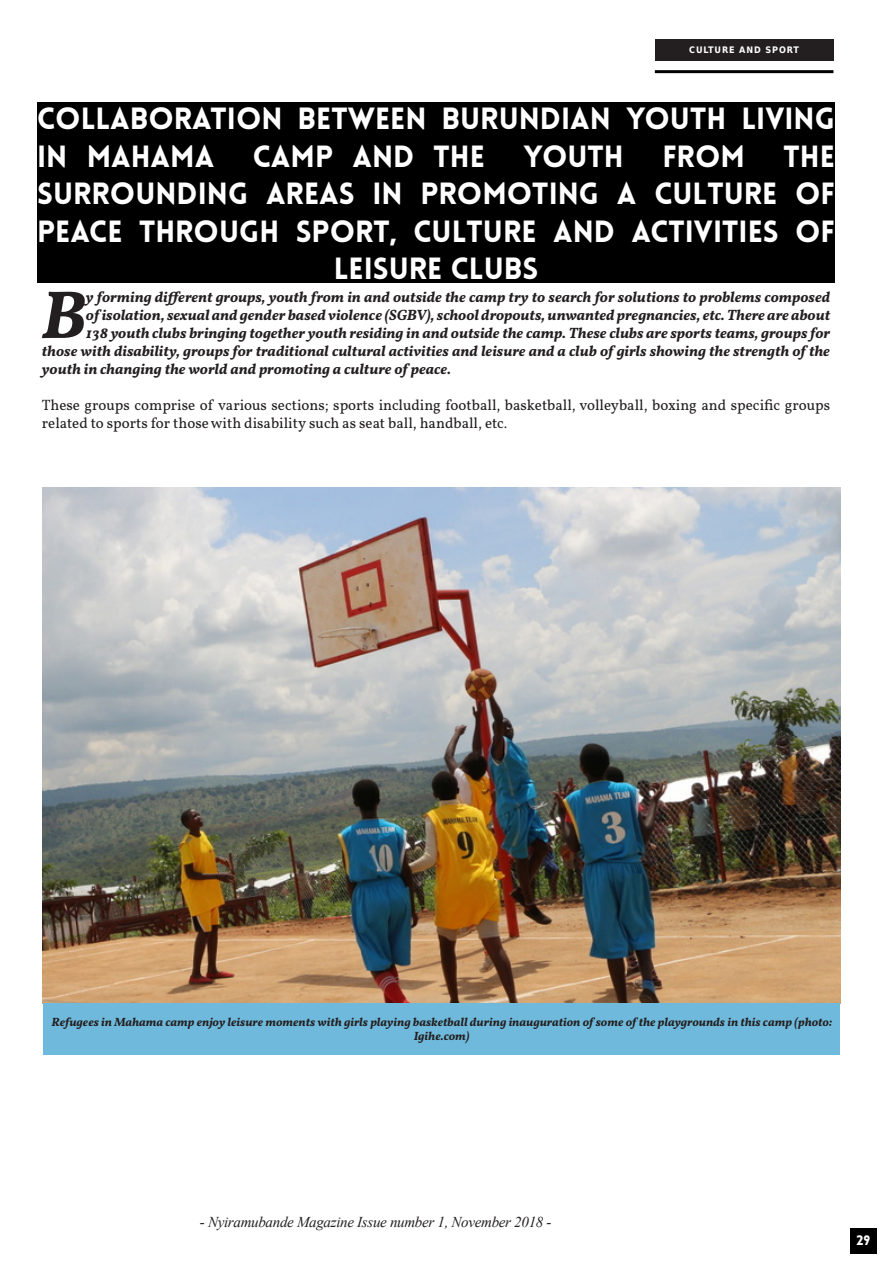
<style>
.page{position:relative;width:893px;height:1263px;background:#fff}
.page>*{position:absolute;margin:0;border:0;box-sizing:border-box;transform-origin:0 0}
.t1{font:italic 600 67.95px "Vollkorn";color:#231f20}
.Intro{font:900 30px/37.5px "Lovelo";color:#fff}
.t2{font:italic 600 15px "Vollkorn";color:#231f20}
.t3{font:15px/18px "Vollkorn";color:#231f20}
.t4{font:italic 15px "Times New Roman";letter-spacing:-.02em;color:#231f20}
.t5{font:900 13.5px "Lovelo";color:#fff}
.Subheading{font:italic 600 12px/14.4px "Vollkorn";color:#231f20;text-align:center}
.Brief_title{font:700 9px "DejaVu Sans Condensed";letter-spacing:.1em;color:#fff}
</style>
<div class="page">
<svg style="left:850px;top:1228px;width:27px;height:25px"></svg>
<hr style="left:655px;top:70px;width:178px;height:3px;background:#000">
<div style="left:37px;top:103px;width:798px;height:180px;background:#000"></div>
<img style="left:43px;top:488px;width:797px;height:515px">
<div style="left:655px;top:39px;width:178px;height:21px;background:#231f20"></div>
<div style="left:43px;top:1003px;width:797px;height:51px;background:#6fbadc"></div>
<p class="Brief_title" style="left:673px;top:42px;width:144px">INKURU Z’ABASOMYI BACU</p>
<p class="Brief_title" style="left:689px;top:42px;width:111px">CULTURE AND SPORT</p>
<p class="Intro" style="left:37px;top:100px;width:799px">COLLABORATION BETWEEN BURUNDIAN YOUTH LIVING<br>IN MAHAMA</p>
<p class="Intro" style="left:253px;top:138px;width:233px">CAMP AND THE</p>
<p class="Intro" style="left:523px;top:138px;width:102px">YOUTH</p>
<p class="Intro" style="left:662px;top:138px;width:84px">FROM</p>
<p class="Intro" style="left:783px;top:138px;width:53px">THE</p>
<p class="Intro" style="left:37px;top:175px;width:799px">SURROUNDING AREAS IN PROMOTING A CULTURE OF</p>
<p class="Intro" style="left:37px;top:213px;width:799px">PEACE THROUGH SPORT, CULTURE AND ACTIVITIES OF</p>
<p class="Intro" style="left:334px;top:250px;width:206px">LEISURE CLUBS</p>
<p class="t1" style="left:41px;top:271px;width:47px">B</p>
<p class="t2" style="left:86px;top:287px;width:746px">y forming different groups, youth from in and outside the camp try to search for solutions to problems composed</p>
<p class="t2" style="left:86px;top:305px;width:746px">of isolation, sexual and gender based violence (SGBV), school dropouts, unwanted pregnancies, etc. There are about</p>
<p class="t2" style="left:86px;top:323px;width:746px">138 youth clubs bringing together youth residing in and outside the camp. These clubs are sports teams, groups for</p>
<p class="t2" style="left:42px;top:341px;width:789px">those with disability, groups for traditional cultural activities and leisure and a club of girls showing the strength of the</p>
<p class="t2" style="left:42px;top:359px;width:411px">youth in changing the world and promoting a culture of peace.</p>
<p class="t3" style="left:42px;top:396px;width:790px">These groups comprise of various sections; sports including football, basketball, volleyball, boxing and specific groups related to sports for those with disability such as seat ball, handball, etc.</p>
<p class="Subheading" style="left:52px;top:1015px;width:782px">Refugees in Mahama camp enjoy leisure moments with girls playing basketball during inauguration of some of the playgrounds in this camp (photo:<br>Igihe.com)</p>
<p class="t4" style="left:200px;top:1212px;width:353px">- Nyiramubande Magazine Issue number 1, November 2018 -</p>
<p class="t5" style="left:856px;top:1231px;width:15px">29</p>
</div>
